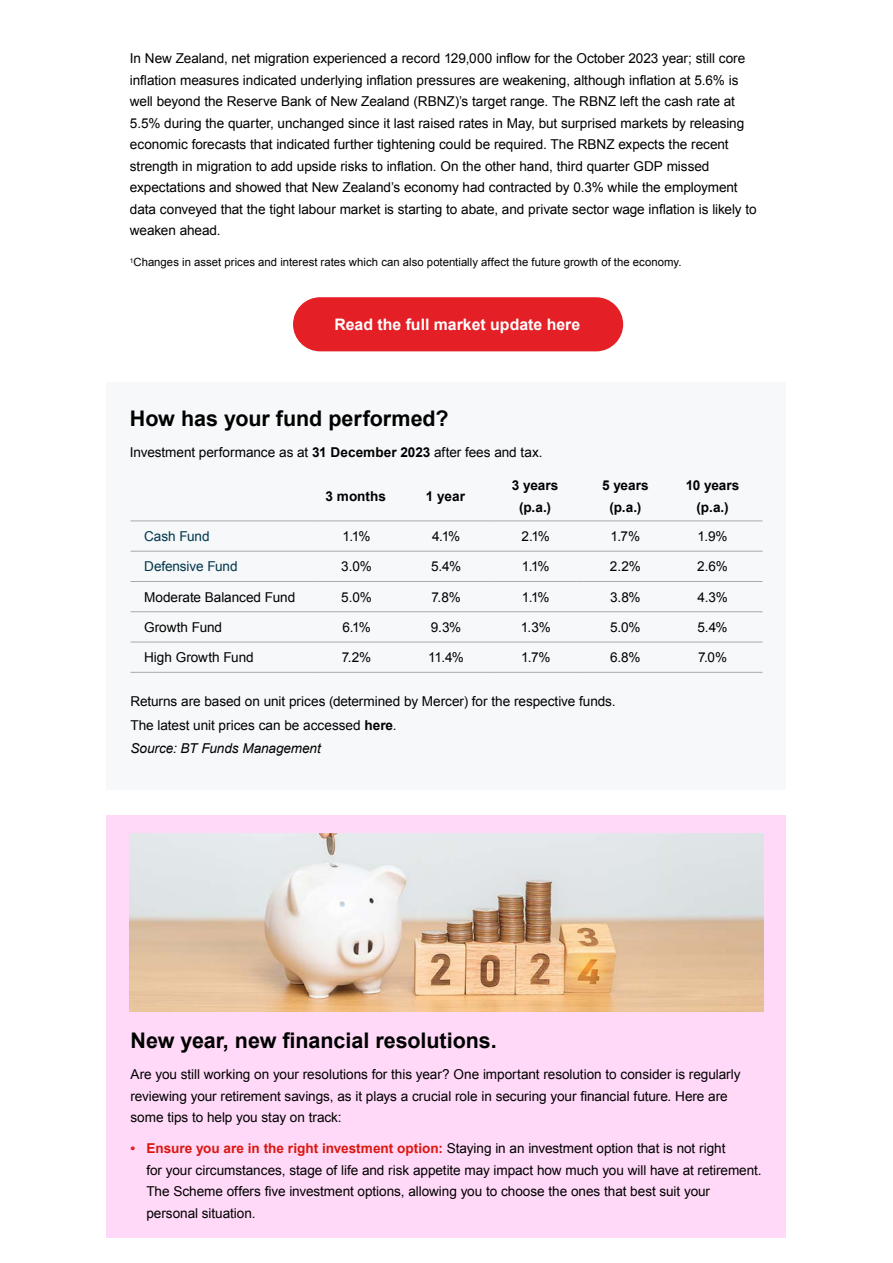
<style>
.page{position:relative;width:893px;height:1263px;background:#fff}
.page>*{position:absolute;margin:0;border:0;box-sizing:border-box;transform-origin:0 0}
.t1{font:700 21.45px "Arial";color:#000101}
.t2{font:700 15.9px "Arial";color:#fff}
.t3{font:13.65px/21.5px "Arial";letter-spacing:-.005em;color:#000101}
.t4{font:700 13.65px/21.5px "Arial";color:#000101;text-align:center}
.t5{font:13.65px "Arial";letter-spacing:-.01em;color:#00374c}
.t6{font:11.25px "Arial";letter-spacing:.005em;color:#000101}
.s1{font-weight:700}
.s2{font-style:italic}
.s3{font-weight:700;color:#e41f26}
.s4{font-weight:700;color:#da1710}
</style>
<div class="page">
<div style="left:106px;top:815px;width:680px;height:422px;background:#ffd9f7"></div>
<div style="left:293px;top:297px;width:330px;height:54px;background:#e41f26;border-radius:27px"></div>
<div style="left:107px;top:383px;width:679px;height:407px;background:#f7f8f9"></div>
<hr style="left:130px;top:551px;width:184px;height:1px;background:#a7a9ac">
<hr style="left:314px;top:551px;width:90px;height:1px;background:#a7a9ac">
<hr style="left:404px;top:551px;width:90px;height:1px;background:#a7a9ac">
<hr style="left:494px;top:551px;width:89px;height:1px;background:#a7a9ac">
<hr style="left:583px;top:551px;width:90px;height:1px;background:#a7a9ac">
<hr style="left:673px;top:551px;width:89px;height:1px;background:#a7a9ac">
<hr style="left:130px;top:581px;width:184px;height:1px;background:#a7a9ac">
<hr style="left:314px;top:581px;width:90px;height:1px;background:#a7a9ac">
<hr style="left:404px;top:581px;width:90px;height:1px;background:#a7a9ac">
<hr style="left:494px;top:581px;width:89px;height:1px;background:#a7a9ac">
<hr style="left:583px;top:581px;width:90px;height:1px;background:#a7a9ac">
<hr style="left:673px;top:581px;width:89px;height:1px;background:#a7a9ac">
<hr style="left:130px;top:611px;width:184px;height:1px;background:#a7a9ac">
<hr style="left:314px;top:611px;width:90px;height:1px;background:#a7a9ac">
<hr style="left:404px;top:611px;width:90px;height:1px;background:#a7a9ac">
<hr style="left:494px;top:611px;width:89px;height:1px;background:#a7a9ac">
<hr style="left:583px;top:611px;width:90px;height:1px;background:#a7a9ac">
<hr style="left:673px;top:611px;width:89px;height:1px;background:#a7a9ac">
<hr style="left:130px;top:642px;width:184px;height:1px;background:#a7a9ac">
<hr style="left:314px;top:642px;width:90px;height:1px;background:#a7a9ac">
<hr style="left:404px;top:642px;width:90px;height:1px;background:#a7a9ac">
<hr style="left:494px;top:642px;width:89px;height:1px;background:#a7a9ac">
<hr style="left:583px;top:642px;width:90px;height:1px;background:#a7a9ac">
<hr style="left:673px;top:642px;width:89px;height:1px;background:#a7a9ac">
<hr style="left:130px;top:520px;width:184px;height:1px;background:#a7a9ac">
<hr style="left:314px;top:520px;width:90px;height:1px;background:#a7a9ac">
<hr style="left:404px;top:520px;width:90px;height:1px;background:#a7a9ac">
<hr style="left:494px;top:520px;width:89px;height:1px;background:#a7a9ac">
<hr style="left:583px;top:520px;width:90px;height:1px;background:#a7a9ac">
<hr style="left:673px;top:520px;width:89px;height:1px;background:#a7a9ac">
<hr style="left:130px;top:672px;width:184px;height:1px;background:#a7a9ac">
<hr style="left:314px;top:672px;width:90px;height:1px;background:#a7a9ac">
<hr style="left:404px;top:672px;width:90px;height:1px;background:#a7a9ac">
<hr style="left:494px;top:672px;width:89px;height:1px;background:#a7a9ac">
<hr style="left:583px;top:672px;width:90px;height:1px;background:#a7a9ac">
<hr style="left:673px;top:672px;width:89px;height:1px;background:#a7a9ac">
<img style="left:129px;top:833px;width:635px;height:178px">
<p class="t3" style="left:130px;top:48px;width:628px">In New Zealand, net migration experienced a record 129,000 inflow for the October 2023 year; still core inflation measures indicated underlying inflation pressures are weakening, although inflation at 5.6% is well beyond the Reserve Bank of New Zealand (RBNZ)’s target range. The RBNZ left the cash rate at 5.5% during the quarter, unchanged since it last raised rates in May, but surprised markets by releasing economic forecasts that indicated further tightening could be required. The RBNZ expects the recent strength in migration to add upside risks to inflation. On the other hand, third quarter GDP missed expectations and showed that New Zealand’s economy had contracted by 0.3% while the employment data conveyed that the tight labour market is starting to abate, and private sector wage inflation is likely to weaken ahead.</p>
<p class="t6" style="left:130px;top:255px;width:553px"><sup>1</sup>Changes in asset prices and interest rates which can also potentially affect the future growth of the economy.</p>
<p class="t2" style="left:334px;top:314px;width:247px">Read the full market update here</p>
<h1 class="t1" style="left:130px;top:404px;width:320px">How has your fund performed?</h1>
<p class="t3" style="left:130px;top:441px;width:414px">Investment performance as at <span class="s1">31 December 2023</span> after fees and tax.</p>
<p class="t4" style="left:326px;top:486px;width:62px">3 months</p>
<p class="t4" style="left:426px;top:486px;width:41px">1 year</p>
<p class="t4" style="left:512px;top:475px;width:48px">3 years (p.a.)</p>
<p class="t4" style="left:602px;top:475px;width:48px">5 years (p.a.)</p>
<p class="t4" style="left:686px;top:475px;width:55px">10 years (p.a.)</p>
<p class="t5" style="left:144px;top:527px;width:67px">Cash Fund</p>
<p class="t3" style="left:343px;top:526px;width:29px">1.1%</p>
<p class="t3" style="left:432px;top:526px;width:30px">4.1%</p>
<p class="t3" style="left:521px;top:526px;width:30px">2.1%</p>
<p class="t3" style="left:611px;top:526px;width:31px">1.7%</p>
<p class="t3" style="left:697px;top:526px;width:32px">1.9%</p>
<p class="t5" style="left:144px;top:557px;width:95px">Defensive Fund</p>
<p class="t3" style="left:341px;top:556px;width:32px">3.0%</p>
<p class="t3" style="left:431px;top:556px;width:32px">5.4%</p>
<p class="t3" style="left:522px;top:556px;width:29px">1.1%</p>
<p class="t3" style="left:610px;top:556px;width:32px">2.2%</p>
<p class="t3" style="left:697px;top:556px;width:32px">2.6%</p>
<p class="t3" style="left:144px;top:586px;width:152px">Moderate Balanced Fund</p>
<p class="t3" style="left:341px;top:586px;width:32px">5.0%</p>
<p class="t3" style="left:432px;top:586px;width:31px">7.8%</p>
<p class="t3" style="left:522px;top:586px;width:29px">1.1%</p>
<p class="t3" style="left:610px;top:586px;width:32px">3.8%</p>
<p class="t3" style="left:697px;top:586px;width:32px">4.3%</p>
<p class="t3" style="left:144px;top:616px;width:79px">Growth Fund</p>
<p class="t3" style="left:342px;top:616px;width:30px">6.1%</p>
<p class="t3" style="left:431px;top:616px;width:32px">9.3%</p>
<p class="t3" style="left:521px;top:616px;width:31px">1.3%</p>
<p class="t3" style="left:610px;top:616px;width:32px">5.0%</p>
<p class="t3" style="left:697px;top:616px;width:32px">5.4%</p>
<p class="t3" style="left:144px;top:647px;width:111px">High Growth Fund</p>
<p class="t3" style="left:342px;top:647px;width:31px">7.2%</p>
<p class="t3" style="left:428px;top:647px;width:37px">11.4%</p>
<p class="t3" style="left:521px;top:647px;width:31px">1.7%</p>
<p class="t3" style="left:610px;top:647px;width:32px">6.8%</p>
<p class="t3" style="left:698px;top:647px;width:31px">7.0%</p>
<p class="t3" style="left:131px;top:690px;width:487px;line-height:23.2px">Returns are based on unit prices (determined by Mercer) for the respective funds.<br>The latest unit prices can be accessed <span class="s1">here</span>.<br><span class="s2">Source: BT Funds Management</span></p>
<h1 class="t1" style="left:130px;top:1026px;width:368px">New year, new financial resolutions.</h1>
<p class="t3" style="left:130px;top:1064px;width:611px">Are you still working on your resolutions for this year? One important resolution to consider is regularly reviewing your retirement savings, as it plays a crucial role in securing your financial future. Here are some tips to help you stay on track:</p>
<p class="t3" style="left:146px;top:1138px;width:617px;text-indent:-16px"><span class="s3">•</span> <span class="s4">Ensure you are in the right investment option:</span> Staying in an investment option that is not right<br>for your circumstances, stage of life and risk appetite may impact how much you will have at retirement.<br>The Scheme offers five investment options, allowing you to choose the ones that best suit your personal situation.</p>
</div>
